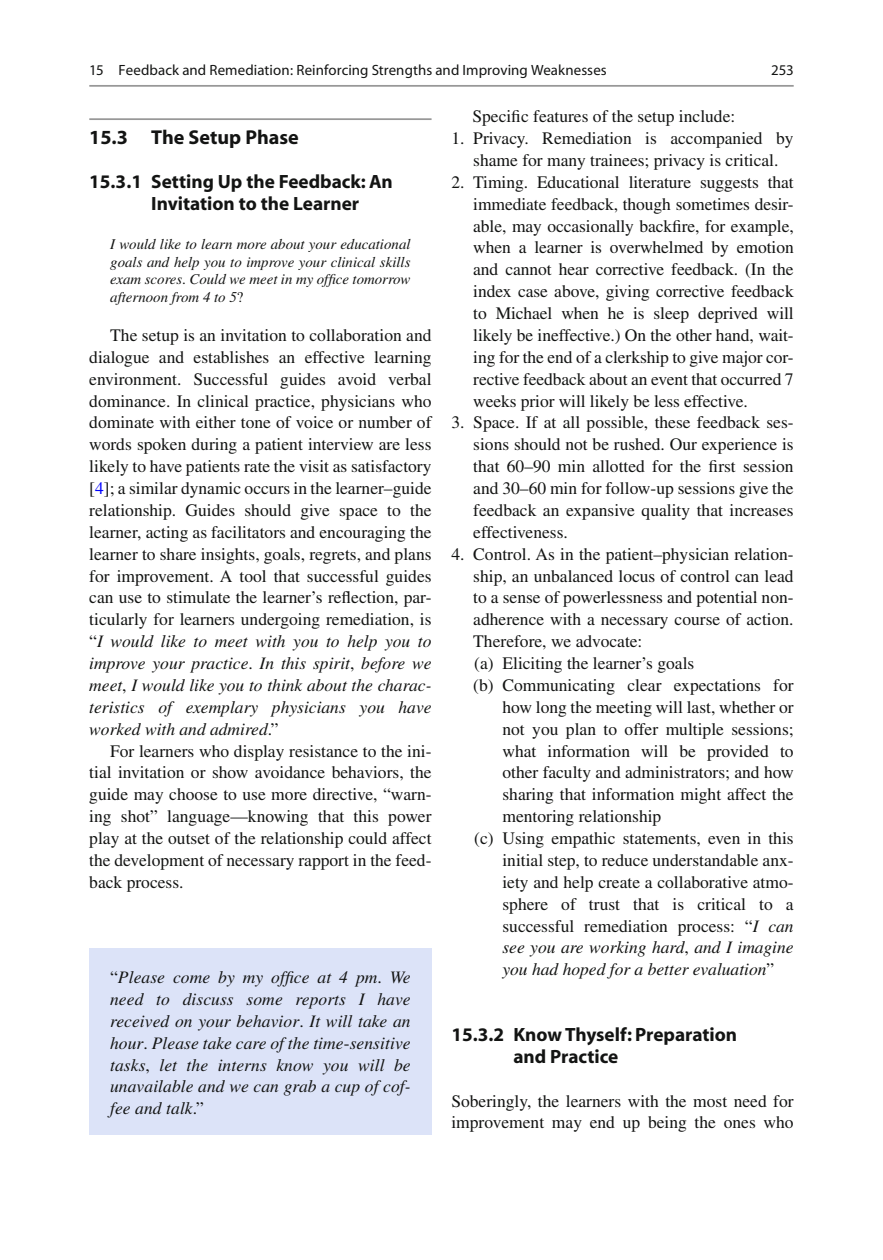
<style>
.page{position:relative;width:883px;height:1260px;background:#fff}
.page>*{position:absolute;margin:0;border:0;box-sizing:border-box;transform-origin:0 0}
.t1{font:700 20.12px "Myriad";color:#131413}
.t2{font:700 19.25px/21.9px "Myriad";color:#131413}
.t3{font:17.5px/21.9px "Times";color:#131413;text-align:justify}
.t4{font:italic 17.5px/21.9px "Times";color:#131413;text-align:justify}
.t5{font:italic 14.88px/17.5px "Times";color:#131413;text-align:justify}
.t6{font:14.88px "Myriad";letter-spacing:.005em;color:#131413}
.s1{font-style:normal}
.s2{color:#00f}
.s3{font-style:italic}
</style>
<div class="page">
<hr style="left:89px;top:118px;width:343px;height:2px;background:#989898">
<div style="left:89px;top:948px;width:343px;height:187px;background:#dce3f8"></div>
<hr style="left:89px;top:85px;width:705px;height:2px;background:#989898">
<p class="t6" style="left:89px;top:64px;width:519px">15 Feedback and Remediation: Reinforcing Strengths and Improving Weaknesses</p>
<p class="t6" style="left:771px;top:64px;width:24px">253</p>
<p class="t1" style="left:89px;top:130px;width:211px">15.3 The Setup Phase</p>
<p class="t2" style="left:151px;top:172px;width:243px;text-indent:-62px">15.3.1 Setting Up the Feedback: An<br>Invitation to the Learner</p>
<p class="t5" style="left:110px;top:237px;width:302px">I would like to learn more about your educational goals and help you to improve your clinical skills exam scores <span class="s1">.</span> Could we meet in my office tomorrow afternoon from 4 to 5 <span class="s1">?</span></p>
<p class="t3" style="left:89px;top:326px;width:344px;text-indent:21px">The setup is an invitation to collaboration and dialogue and establishes an effective learning environment. Successful guides avoid verbal dominance. In clinical practice, physicians who dominate with either tone of voice or number of words spoken during a patient interview are less likely to have patients rate the visit as satisfactory [ <span class="s2">4</span> ]; a similar dynamic occurs in the learner–guide relationship. Guides should give space to the learner, acting as facilitators and encouraging the learner to share insights, goals, regrets, and plans for improvement. A tool that successful guides can use to stimulate the learner’s reflection, par&shy;ticularly for learners undergoing remediation, is “ <span class="s3">I would like to meet with you to help you to improve your practice</span> . <span class="s3">In this spirit</span> , <span class="s3">before we meet</span> , <span class="s3">I would like you to think about the charac&shy;teristics of exemplary physicians you have worked with and admired</span> .”</p>
<p class="t3" style="left:89px;top:741px;width:344px;text-indent:21px">For learners who display resistance to the ini&shy;tial invitation or show avoidance behaviors, the guide may choose to use more directive, “warn&shy;ing shot” language—knowing that this power play at the outset of the relationship could affect the development of necessary rapport in the feed&shy;back process.</p>
<p class="t4" style="left:110px;top:968px;width:302px"><span class="s1">“</span> Please come by my office at 4 pm <span class="s1">.</span> We need to discuss some reports I have received on your behavior <span class="s1">.</span> It will take an hour <span class="s1">.</span> Please take care of the time<span class="s1">-</span> sensitive tasks <span class="s1">,</span> let the interns know you will be unavailable and we can grab a cup of cof&shy;fee and talk <span class="s1">.”</span></p>
<p class="t3" style="left:472px;top:107px;width:264px">Specific features of the setup include:</p>
<p class="t3" style="left:451px;top:129px;width:344px;text-align:center">1. Privacy. Remediation is accompanied by shame for many trainees; privacy is critical.</p>
<p class="t3" style="left:473px;top:173px;width:322px;text-indent:-22px">2. Timing. Educational literature suggests that immediate feedback, though sometimes desir&shy;able, may occasionally backfire, for example, when a learner is overwhelmed by emotion and cannot hear corrective feedback. (In the index case above, giving corrective feedback to Michael when he is sleep deprived will likely be ineffective.) On the other hand, wait&shy;ing for the end of a clerkship to give major cor&shy;rective feedback about an event that occurred 7 weeks prior will likely be less effective.</p>
<p class="t3" style="left:473px;top:413px;width:322px;text-indent:-22px">3. Space. If at all possible, these feedback ses&shy;sions should not be rushed. Our experience is that 60–90 min allotted for the first session and 30–60 min for follow-up sessions give the feedback an expansive quality that increases effectiveness.</p>
<p class="t3" style="left:451px;top:545px;width:344px">4. Control. As in the patient–physician relation-</p>
<p class="t3" style="left:473px;top:566px;width:322px">ship, an unbalanced locus of control can lead</p>
<p class="t3" style="left:473px;top:588px;width:322px">to a sense of powerlessness and potential non-</p>
<p class="t3" style="left:473px;top:610px;width:322px">adherence with a necessary course of action.</p>
<p class="t3" style="left:473px;top:632px;width:171px">Therefore, we advocate:</p>
<p class="t3" style="left:474px;top:654px;width:222px">(a) Eliciting the learner’s goals</p>
<p class="t3" style="left:473px;top:676px;width:322px">(b) Communicating clear expectations for</p>
<p class="t3" style="left:502px;top:698px;width:293px">how long the meeting will last, whether or</p>
<p class="t3" style="left:502px;top:720px;width:293px">not you plan to offer multiple sessions;</p>
<p class="t3" style="left:502px;top:741px;width:293px">what information will be provided to</p>
<p class="t3" style="left:502px;top:763px;width:293px">other faculty and administrators; and how</p>
<p class="t3" style="left:502px;top:785px;width:293px">sharing that information might affect the</p>
<p class="t3" style="left:502px;top:807px;width:160px">mentoring relationship</p>
<p class="t3" style="left:474px;top:829px;width:321px">(c) Using empathic statements, even in this</p>
<p class="t3" style="left:502px;top:851px;width:293px">initial step, to reduce understandable anx-</p>
<p class="t3" style="left:502px;top:873px;width:293px">iety and help create a collaborative atmo-</p>
<p class="t3" style="left:502px;top:895px;width:293px">sphere of trust that is critical to a</p>
<p class="t3" style="left:502px;top:916px;width:293px">successful remediation process: “ <span class="s3">I can</span></p>
<p class="t4" style="left:502px;top:938px;width:293px">see you are working hard <span class="s1">,</span> and I imagine</p>
<p class="t4" style="left:502px;top:960px;width:273px">you had hoped for a better evaluation <span class="s1">”</span></p>
<p class="t2" style="left:513px;top:1025px;width:225px;text-indent:-62px">15.3.2 Know Thyself: Preparation and Practice</p>
<p class="t3" style="left:451px;top:1091px;width:344px">Soberingly, the learners with the most need for improvement may end up being the ones who</p>
</div>
